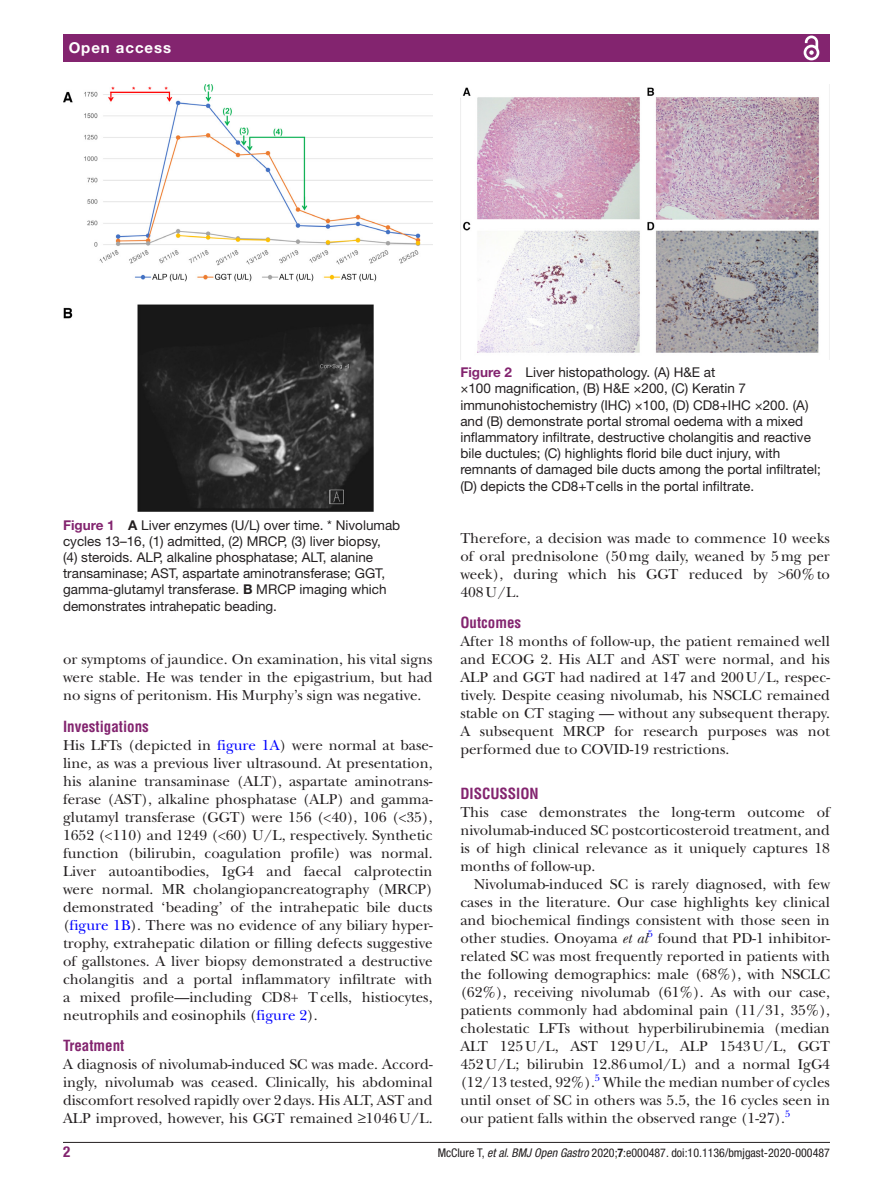
<style>
.page{position:relative;width:893px;height:1191px;background:#fff}
.page>*{position:absolute;margin:0;border:0;box-sizing:border-box;transform-origin:0 0}
.t1{font:15px/18px "New Baskerville";color:#231f20;text-align:justify}
.t2{font:700 condensed 15px "Helvetica LT Std";color:#83246f}
.t3{font:700 15px "Helvetica Neue LT Std";letter-spacing:.065em;color:#fff}
.t4{font:700 condensed 15px "Helvetica Neue LT Std";color:#83246f}
.t5{font:13.5px/16.2px "Helvetica Neue LT Std";color:#231f20}
.t6{font:condensed 12px "Helvetica Neue LT Std";color:#231f20}
.t7{font:9.9px "New Baskerville";color:#00f}
.s1{font-weight:700;color:#83246f}
.s2{font-weight:700}
.s3{color:#00f}
.s4{font-style:italic}
</style>
<div class="page">
<hr style="left:63px;top:1142px;width:767px;height:1px;background:#231f20">
<div style="left:63px;top:34px;width:767px;height:28px;background:#83246f"></div>
<svg style="left:803px;top:35px;width:17px;height:26px"></svg>
<img style="left:63px;top:84px;width:370px;height:428px">
<img style="left:460px;top:84px;width:370px;height:275px">
<p class="t3" style="left:69px;top:39px;width:104px">Open access</p>
<p class="t5" style="left:63px;top:516px;width:339px"><span class="s1">Figure 1</span> <span class="s2">A</span> Liver enzymes (U/L) over time. * Nivolumab cycles 13–16, (1) admitted, (2) MRCP, (3) liver biopsy,<br>(4) steroids. ALP, alkaline phosphatase; ALT, alanine transaminase; AST, aspartate aminotransferase; GGT, gamma-glutamyl transferase. <span class="s2">B</span> MRCP imaging which demonstrates intrahepatic beading.</p>
<p class="t1" style="left:63px;top:650px;width:371px">or symptoms of jaundice. On examination, his vital signs were stable. He was tender in the epigastrium, but had no signs of peritonism. His Murphy’s sign was negative.</p>
<p class="t2" style="left:63px;top:717px;width:87px">Investigations</p>
<p class="t1" style="left:63px;top:736px;width:371px">His LFTs (depicted in <span class="s3">figure 1A</span>) were normal at base&shy;line, as was a previous liver ultrasound. At presentation, his alanine transaminase (ALT), aspartate aminotrans&shy;ferase (AST), alkaline phosphatase (ALP) and gamma&shy;glutamyl transferase (GGT) were 156 (&lt;40), 106 (&lt;35), 1652 (&lt;110) and 1249 (&lt;60) U/L, respectively. Synthetic function (bilirubin, coagulation profile) was normal.<br>Liver autoantibodies, IgG4 and faecal calprotectin were normal. MR cholangiopancreatography (MRCP) demonstrated ‘beading’ of the intrahepatic bile ducts (<span class="s3">figure 1B</span>). There was no evidence of any biliary hyper&shy;trophy, extrahepatic dilation or filling defects suggestive of gallstones. A liver biopsy demonstrated a destructive cholangitis and a portal inflammatory infiltrate with a mixed profile—including CD8+ Tcells, histiocytes, neutrophils and eosinophils (<span class="s3">figure 2</span>).</p>
<p class="t2" style="left:63px;top:1036px;width:63px">Treatment</p>
<p class="t1" style="left:63px;top:1055px;width:371px">A diagnosis of nivolumab-induced SC was made. Accord&shy;ingly, nivolumab was ceased. Clinically, his abdominal discomfort resolved rapidly over 2days. His ALT, AST and ALP improved, however, his GGT remained ≥1046U/L.</p>
<p class="t5" style="left:460px;top:364px;width:362px"><span class="s1">Figure 2</span> Liver histopathology. (A) H&amp;E at<br>×100 magnification, (B) H&amp;E ×200, (C) Keratin 7 immunohistochemistry (IHC) ×100, (D) CD8+IHC ×200. (A) and (B) demonstrate portal stromal oedema with a mixed inflammatory infiltrate, destructive cholangitis and reactive bile ductules; (C) highlights florid bile duct injury, with remnants of damaged bile ducts among the portal infiltratel; (D) depicts the CD8+Tcells in the portal infiltrate.</p>
<p class="t1" style="left:460px;top:529px;width:371px">Therefore, a decision was made to commence 10 weeks of oral prednisolone (50mg daily, weaned by 5mg per week), during which his GGT reduced by &gt;60%to 408U/L.</p>
<p class="t2" style="left:460px;top:613px;width:62px">Outcomes</p>
<p class="t1" style="left:460px;top:632px;width:371px">After 18 months of follow-up, the patient remained well and ECOG 2. His ALT and AST were normal, and his ALP and GGT had nadired at 147 and 200U/L, respec&shy;tively. Despite ceasing nivolumab, his NSCLC remained stable on CT staging — without any subsequent therapy.<br>A subsequent MRCP for research purposes was not performed due to COVID-19 restrictions.</p>
<p class="t2" style="left:460px;top:784px;width:80px">DISCUSSION</p>
<p class="t1" style="left:460px;top:803px;width:371px">This case demonstrates the long-term outcome of nivolumab-induced SC postcorticosteroid treatment, and is of high clinical relevance as it uniquely captures 18 months of follow-up.</p>
<p class="t1" style="left:460px;top:875px;width:371px;text-indent:14px">Nivolumab-induced SC is rarely diagnosed, with few cases in the literature. Our case highlights key clinical and biochemical findings consistent with those seen in other studies. Onoyama <span class="s4">et al</span><sup>5</sup> found that PD-1 inhibitor&shy;related SC was most frequently reported in patients with the following demographics: male (68%), with NSCLC (62%), receiving nivolumab (61%). As with our case, patients commonly had abdominal pain (11/31, 35%), cholestatic LFTs without hyperbilirubinemia (median ALT 125U/L, AST 129U/L, ALP 1543U/L, GGT 452U/L; bilirubin 12.86umol/L) and a normal IgG4 (12/13 tested, 92%).<sup>5</sup> While the median number of cycles until onset of SC in others was 5.5, the 16 cycles seen in our patient falls within the observed range (1-27).</p>
<p class="t7" style="left:785px;top:1107px;width:7px">5</p>
<p class="t4" style="left:63px;top:1142px;width:9px">2</p>
<p class="t6" style="left:438px;top:1145px;width:394px">McClure T, <span class="s4">et al</span>. <span class="s4">BMJ Open Gastro</span> 2020;<span class="s2">7</span>:e000487. doi:10.1136/bmjgast-2020-000487</p>
</div>
